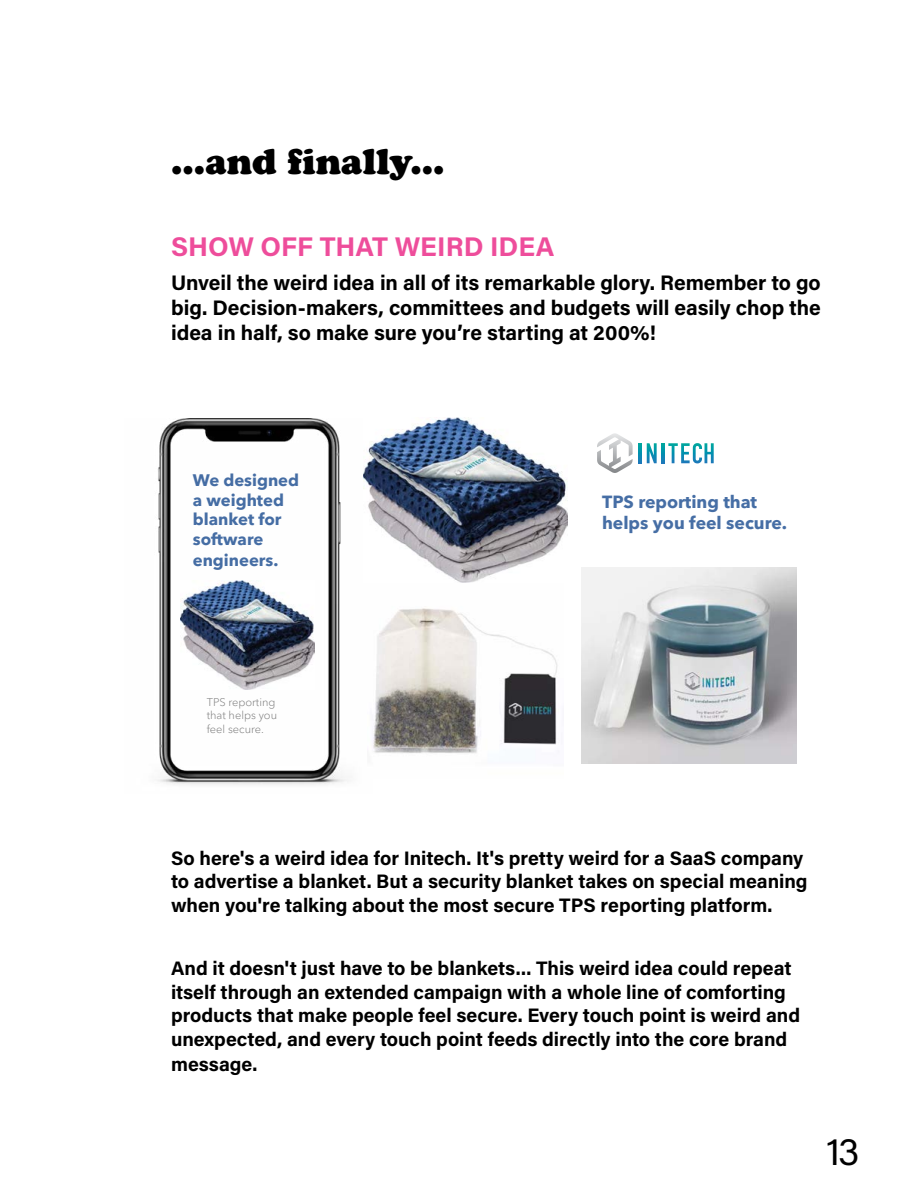
<style>
.page{position:relative;width:918px;height:1188px;background:#fff}
.page>*{position:absolute;margin:0;border:0;box-sizing:border-box;transform-origin:0 0}
.t1{font:36.75px "Acumin Pro";color:#000}
.t2{font:900 36px "Cooper";letter-spacing:-.005em;color:#000}
.t3{font:700 27px "Acumin Pro";color:#ee4d9b}
.t4{font:700 21px/25.2px "Acumin Pro";letter-spacing:-.005em;color:#000;text-align:justify}
.t5{font:700 19.5px/23.4px "Acumin Pro";color:#000}
.t6{font:700 17.55px/21.3px "Avenir Next LT Pro";color:#466ea5}
.t7{font:700 16.65px/20px "Avenir Next LT Pro";color:#466ea5}
.t8{font:300 11.1px/13.5px "Avenir Next LT Pro";color:#7f7f7f}
</style>
<div class="page">
<img style="left:157px;top:418px;width:207px;height:367px">
<img style="left:181px;top:581px;width:133px;height:108px">
<img style="left:373px;top:608px;width:185px;height:146px">
<svg style="left:597px;top:433px;width:36px;height:40px"></svg>
<svg style="left:639px;top:443px;width:3px;height:20px"></svg>
<svg style="left:647px;top:443px;width:10px;height:20px"></svg>
<svg style="left:662px;top:443px;width:3px;height:20px"></svg>
<svg style="left:668px;top:443px;width:46px;height:20px"></svg>
<img style="left:364px;top:418px;width:203px;height:165px">
<img style="left:582px;top:568px;width:215px;height:195px">
<h2 class="t2" style="left:171px;top:140px;width:275px">...and finally...</h2>
<h3 class="t3" style="left:171px;top:227px;width:385px">SHOW OFF THAT WEIRD IDEA</h3>
<p class="t4" style="left:171px;top:269px;width:651px">Unveil the weird idea in all of its remarkable glory. Remember to go big. Decision-makers, committees and budgets will easily chop the idea in half, so make sure you’re starting at 200%!</p>
<p class="t7" style="left:193px;top:470px;width:108px">We designed a weighted blanket for software engineers.</p>
<p class="t8" style="left:207px;top:695px;width:72px">TPS reporting that helps you feel secure.</p>
<p class="t6" style="left:602px;top:491px;width:187px">TPS reporting that helps you feel secure.</p>
<p class="t5" style="left:171px;top:845px;width:638px">So here's a weird idea for Initech. It's pretty weird for a SaaS company to advertise a blanket. But a security blanket takes on special meaning when you're talking about the most secure TPS reporting platform.</p>
<p class="t5" style="left:171px;top:956px;width:631px">And it doesn't just have to be blankets... This weird idea could repeat itself through an extended campaign with a whole line of comforting products that make people feel secure. Every touch point is weird and unexpected, and every touch point feeds directly into the core brand</p>
<p class="t5" style="left:171px;top:1051px;width:88px">message.</p>
<h1 class="t1" style="left:827px;top:1127px;width:35px">13</h1>
</div>
